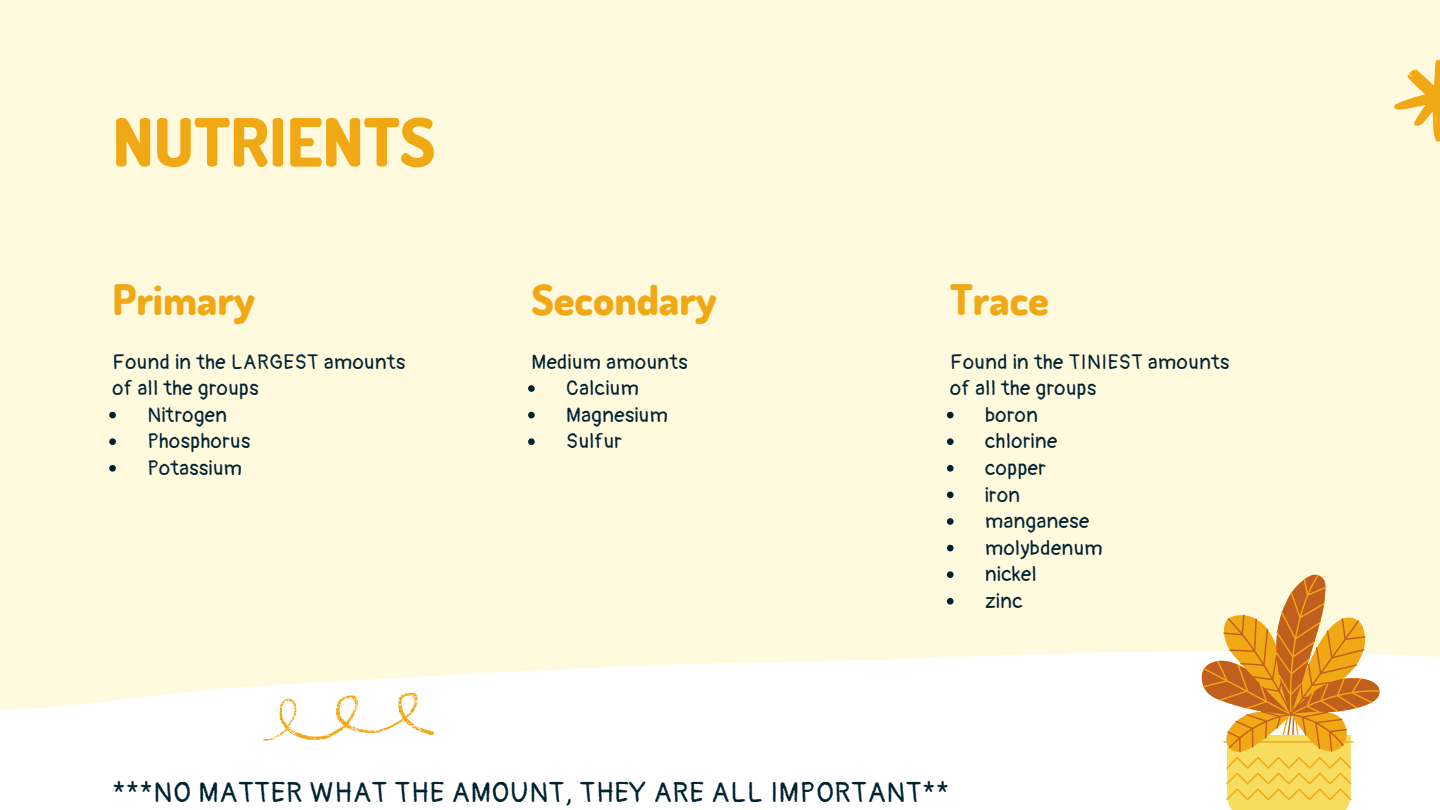
<style>
.page{position:relative;width:1440px;height:810px;background:#fff}
.page>*{position:absolute;margin:0;border:0;box-sizing:border-box;transform-origin:0 0}
.t1{font:800 66.6px "Dosis";color:#f1a815}
.t2{font:800 42px "Dosis";color:#f1a815}
.t3{font:28px "Pangolin";letter-spacing:.025em;color:#002330}
.t4{font:20.5px/26.6px "Pangolin";letter-spacing:.025em;color:#002330}
</style>
<div class="page">
<div style="left:0;top:0;width:1440px;height:710px;background:#fff9de"></div>
<svg style="left:109px;top:412px;width:7px;height:6px"></svg>
<svg style="left:109px;top:438px;width:7px;height:7px"></svg>
<svg style="left:109px;top:465px;width:7px;height:7px"></svg>
<svg style="left:528px;top:385px;width:7px;height:7px"></svg>
<svg style="left:528px;top:412px;width:7px;height:6px"></svg>
<svg style="left:528px;top:438px;width:7px;height:7px"></svg>
<svg style="left:947px;top:412px;width:7px;height:6px"></svg>
<svg style="left:947px;top:438px;width:7px;height:7px"></svg>
<svg style="left:947px;top:465px;width:7px;height:7px"></svg>
<svg style="left:947px;top:492px;width:7px;height:6px"></svg>
<svg style="left:947px;top:518px;width:7px;height:7px"></svg>
<svg style="left:947px;top:545px;width:7px;height:6px"></svg>
<svg style="left:947px;top:571px;width:7px;height:7px"></svg>
<svg style="left:947px;top:598px;width:7px;height:7px"></svg>
<svg style="left:1201px;top:575px;width:179px;height:235px"></svg>
<svg style="left:1394px;top:59px;width:46px;height:83px;background:#f9db94"></svg>
<svg style="left:261px;top:692px;width:173px;height:49px"></svg>
<p class="t1" style="left:113px;top:98px;width:324px">NUTRIENTS</p>
<p class="t2" style="left:113px;top:271px;width:144px">Primary</p>
<p class="t4" style="left:113px;top:349px;width:294px">Found in the LARGEST amounts of all the groups</p>
<p class="t4" style="left:147px;top:402px;width:81px">Nitrogen</p>
<p class="t4" style="left:147px;top:429px;width:104px">Phosphorus</p>
<p class="t4" style="left:147px;top:455px;width:96px">Potassium</p>
<p class="t2" style="left:531px;top:271px;width:187px">Secondary</p>
<p class="t4" style="left:531px;top:349px;width:158px">Medium amounts</p>
<p class="t4" style="left:566px;top:375px;width:74px">Calcium</p>
<p class="t4" style="left:566px;top:402px;width:103px">Magnesium</p>
<p class="t4" style="left:566px;top:429px;width:57px">Sulfur</p>
<p class="t2" style="left:950px;top:271px;width:100px">Trace</p>
<p class="t4" style="left:950px;top:349px;width:281px">Found in the TINIEST amounts of all the groups</p>
<p class="t4" style="left:985px;top:402px;width:55px">boron</p>
<p class="t4" style="left:985px;top:429px;width:74px">chlorine</p>
<p class="t4" style="left:985px;top:455px;width:62px">copper</p>
<p class="t4" style="left:985px;top:482px;width:37px">iron</p>
<p class="t4" style="left:985px;top:508px;width:106px">manganese</p>
<p class="t4" style="left:985px;top:535px;width:119px">molybdenum</p>
<p class="t4" style="left:985px;top:562px;width:53px">nickel</p>
<p class="t4" style="left:985px;top:588px;width:39px">zinc</p>
<p class="t3" style="left:113px;top:775px;width:838px">***NO MATTER WHAT THE AMOUNT, THEY ARE ALL IMPORTANT**</p>
</div>
